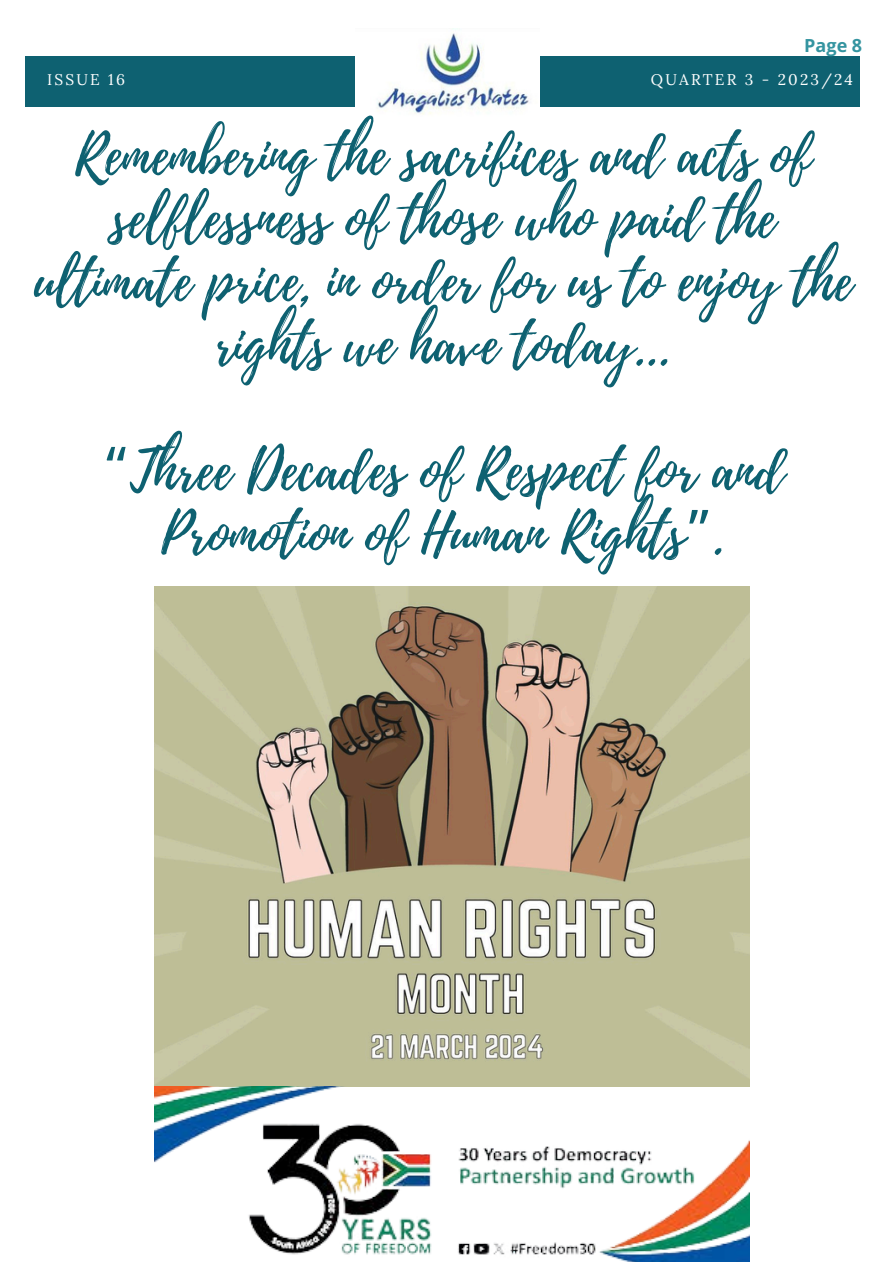
<style>
.page{position:relative;width:894px;height:1264px;background:#fff}
.page>*{position:absolute;margin:0;border:0;box-sizing:border-box;transform-origin:0 0}
.t1{font:55.5px/63px "Playlist Script";color:#0e6171;text-align:center}
.t2{font:700 18px "Open Sans";color:#3494a0}
.t3{font:15.45px "Lora";letter-spacing:.14em;color:#fff}
.s1{font-family:"Noto Sans Gurmukhi"}
</style>
<div class="page">
<div style="left:25px;top:56px;width:835px;height:51px;background:#0e6171"></div>
<img style="left:355px;top:33px;width:184px;height:82px">
<img style="left:155px;top:586px;width:594px;height:675px">
<p class="t2" style="left:804px;top:33px;width:59px">Page 8</p>
<h1 class="t3" style="left:47px;top:70px;width:79px">ISSUE 16</h1>
<h1 class="t3" style="left:650px;top:70px;width:203px">QUARTER 3 - 2023/24</h1>
<p class="t1" style="left:34px;top:125px;width:819px">Remembering the sacrifices and acts of selflessness of those who paid the ultimate price, in order for us to enjoy the rights we have today...</p>
<p class="t1" style="left:102px;top:440px;width:683px"><span class="s1">“</span>Three Decades of Respect for and<br>Promotion of Human Rights<span class="s1">”</span>.</p>
</div>
